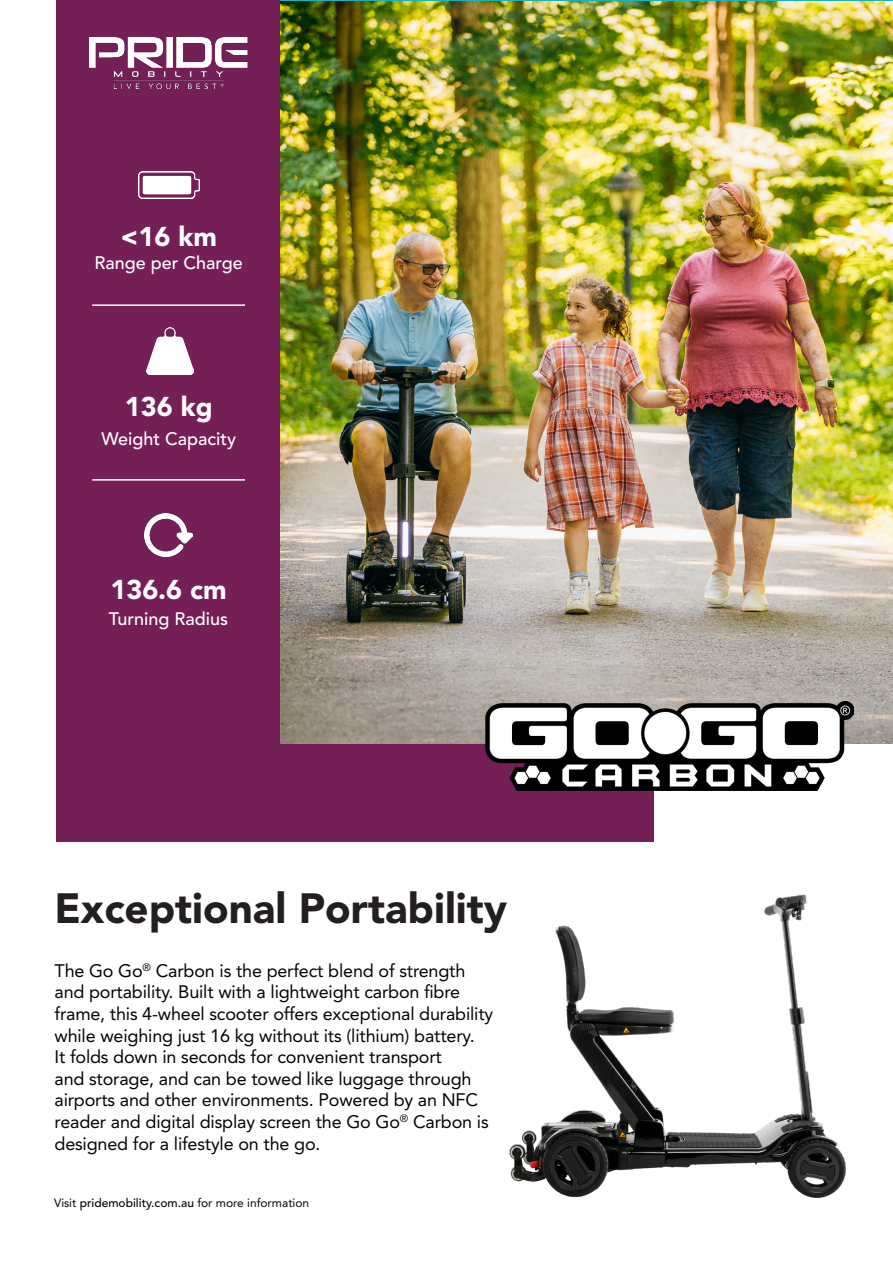
<style>
.page{position:relative;width:893px;height:1263px;background:#fff}
.page>*{position:absolute;margin:0;border:0;box-sizing:border-box;transform-origin:0 0}
.Description_Heading{font:900 42px "Avenir LT Std";color:#231f20}
.t1{font:900 27px "Avenir LT Std";color:#fff}
.Description{font:18px/21.6px "Avenir LT Std";letter-spacing:-.01em;color:#040503}
.Front_Page_Specs{font:500 18px "Avenir LT Std";color:#fff}
.Notes{font:12px "Avenir LT Std";color:#040503}
.s1{font-weight:500}
</style>
<div class="page">
<div style="left:57px;top:0;width:597px;height:842px;background:#751f57"></div>
<img style="left:509px;top:894px;width:337px;height:304px">
<img style="left:138px;top:171px;width:61px;height:27px">
<img style="left:146px;top:328px;width:47px;height:46px">
<img style="left:145px;top:513px;width:48px;height:43px">
<hr style="left:92px;top:304px;width:153px;height:2px;background:#fff">
<img style="left:281px;top:2px;width:612px;height:741px">
<img style="left:485px;top:701px;width:369px;height:89px">
<img style="left:90px;top:38px;width:158px;height:50px">
<hr style="left:92px;top:479px;width:153px;height:2px;background:#fff">
<p class="t1" style="left:121px;top:221px;width:98px">&lt;16 km</p>
<p class="Front_Page_Specs" style="left:94px;top:253px;width:150px">Range per Charge</p>
<p class="t1" style="left:125px;top:390px;width:89px">136 kg</p>
<p class="Front_Page_Specs" style="left:102px;top:429px;width:136px">Weight Capacity</p>
<p class="t1" style="left:110px;top:573px;width:118px">136.6 cm</p>
<p class="Front_Page_Specs" style="left:109px;top:608px;width:121px">Turning Radius</p>
<p class="Description_Heading" style="left:55px;top:883px;width:454px">Exceptional Portability</p>
<p class="Description" style="left:55px;top:960px;width:440px">The Go Go<sup>®</sup> Carbon is the perfect blend of strength and portability. Built with a lightweight carbon fibre frame, this 4-wheel scooter offers exceptional durability while weighing just 16 kg without its (lithium) battery.<br>It folds down in seconds for convenient transport<br>and storage, and can be towed like luggage through airports and other environments. Powered by an NFC reader and digital display screen the Go Go<sup>®</sup> Carbon is designed for a lifestyle on the go.</p>
<p class="Notes" style="left:54px;top:1196px;width:257px">Visit <span class="s1">pridemobility.com.au</span> for more information</p>
</div>
